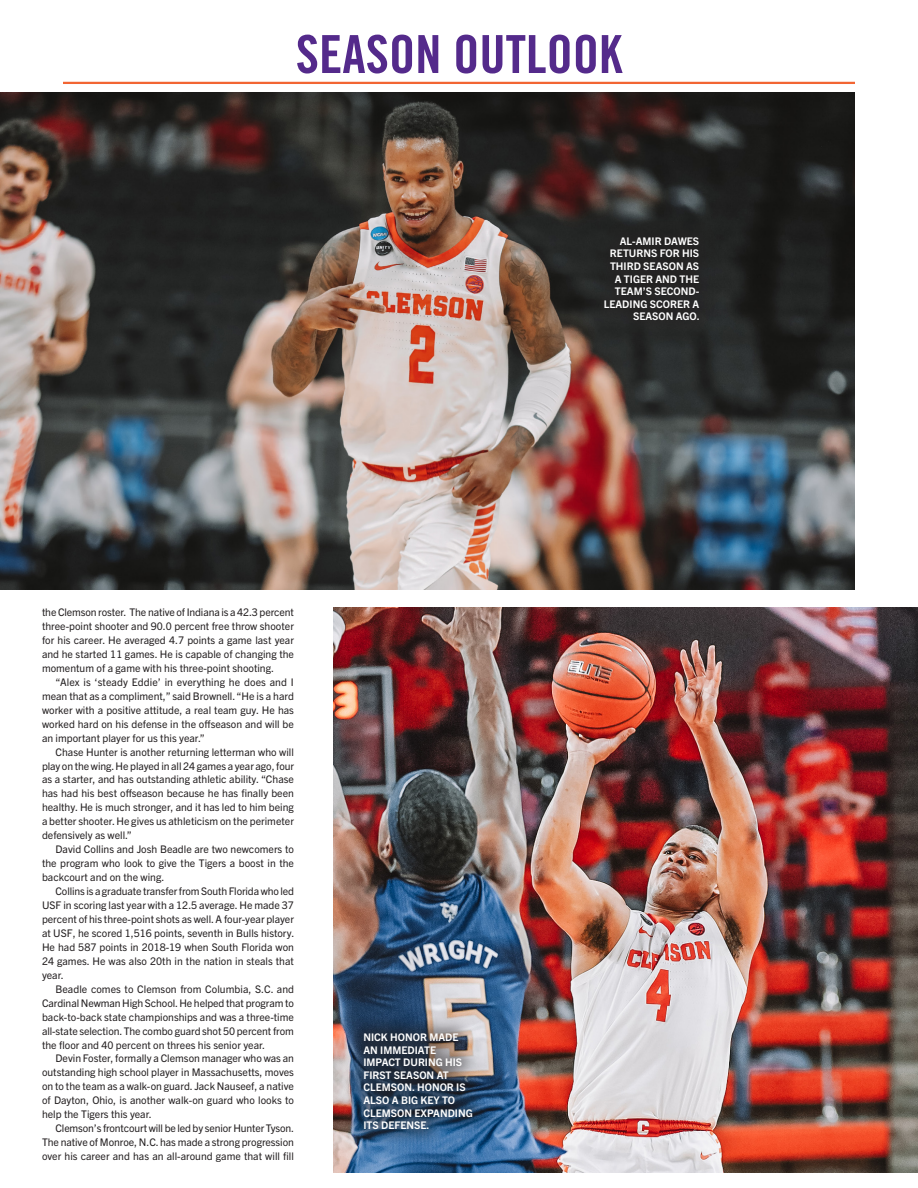
<style>
.page{position:relative;width:918px;height:1188px;background:#fff}
.page>*{position:absolute;margin:0;border:0;box-sizing:border-box;transform-origin:0 0}
.t1{font:52.5px "Trade Gothic LT Std Bd Cn 20";color:#542a8b}
.t2{font:10.5px/14px "Trade Gothic Next LT Pro";color:#231f20;text-align:justify}
.t3{font:700 10.5px/12.6px "Trade Gothic Next LT Pro";color:#fff}
</style>
<div class="page">
<hr style="left:63px;top:82px;width:792px;height:2px;background:#f26533">
<img style="left:333px;top:608px;width:585px;height:565px">
<div style="left:347px;top:1017px;width:142px;height:129px;background:#231f20;opacity:.5"></div>
<img style="left:0;top:92px;width:855px;height:498px">
<div style="left:588px;top:220px;width:127px;height:117px;background:#231f20"></div>
<p class="t1" style="left:296px;top:22px;width:328px">SEASON OUTLOOK</p>
<p class="t2" style="left:42px;top:605px;width:254px">the Clemson roster. The native of Indiana is a 42.3 percent three-point shooter and 90.0 percent free throw shooter for his career. He averaged 4.7 points a game last year and he started 11 games. He is capable of changing the momentum of a game with his three-point shooting.</p>
<p class="t2" style="left:42px;top:674px;width:254px;text-indent:14px">“Alex is ‘steady Eddie’ in everything he does and I mean that as a compliment,” said Brownell. “He is a hard worker with a positive attitude, a real team guy. He has worked hard on his defense in the offseason and will be an important player for us this year.”</p>
<p class="t2" style="left:42px;top:744px;width:254px;text-indent:14px">Chase Hunter is another returning letterman who will play on the wing. He played in all 24 games a year ago, four as a starter, and has outstanding athletic ability. “Chase has had his best offseason because he has finally been healthy. He is much stronger, and it has led to him being a better shooter. He gives us athleticism on the perimeter defensively as well.”</p>
<p class="t2" style="left:42px;top:842px;width:254px;text-indent:14px">David Collins and Josh Beadle are two newcomers to the program who look to give the Tigers a boost in the backcourt and on the wing.</p>
<p class="t2" style="left:42px;top:884px;width:254px;text-indent:14px">Collins is a graduate transfer from South Florida who led USF in scoring last year with a 12.5 average. He made 37 percent of his three-point shots as well. A four-year player at USF, he scored 1,516 points, seventh in Bulls history.<br>He had 587 points in 2018-19 when South Florida won 24 games. He was also 20th in the nation in steals that year.</p>
<p class="t2" style="left:42px;top:981px;width:254px;text-indent:14px">Beadle comes to Clemson from Columbia, S.C. and Cardinal Newman High School. He helped that program to back-to-back state championships and was a three-time all-state selection. The combo guard shot 50 percent from the floor and 40 percent on threes his senior year.</p>
<p class="t2" style="left:42px;top:1051px;width:254px;text-indent:14px">Devin Foster, formally a Clemson manager who was an outstanding high school player in Massachusetts, moves on to the team as a walk-on guard. Jack Nauseef, a native of Dayton, Ohio, is another walk-on guard who looks to help the Tigers this year.</p>
<p class="t2" style="left:42px;top:1121px;width:254px;text-indent:14px">Clemson’s frontcourt will be led by senior Hunter Tyson.<br>The native of Monroe, N.C. has made a strong progression over his career and has an all-around game that will fill</p>
<p class="t3" style="left:363px;top:1030px;width:111px">NICK HONOR MADE<br>AN IMMEDIATE<br>IMPACT DURING HIS<br>FIRST SEASON AT<br>CLEMSON. HONOR IS<br>ALSO A BIG KEY TO<br>CLEMSON EXPANDING<br>ITS DEFENSE.</p>
<p class="t3" style="left:604px;top:234px;width:97px;text-align:right">AL-AMIR DAWES<br>RETURNS FOR HIS<br>THIRD SEASON AS<br>A TIGER AND THE<br>TEAM’S SECOND-<br>LEADING SCORER A<br>SEASON AGO.</p>
</div>
